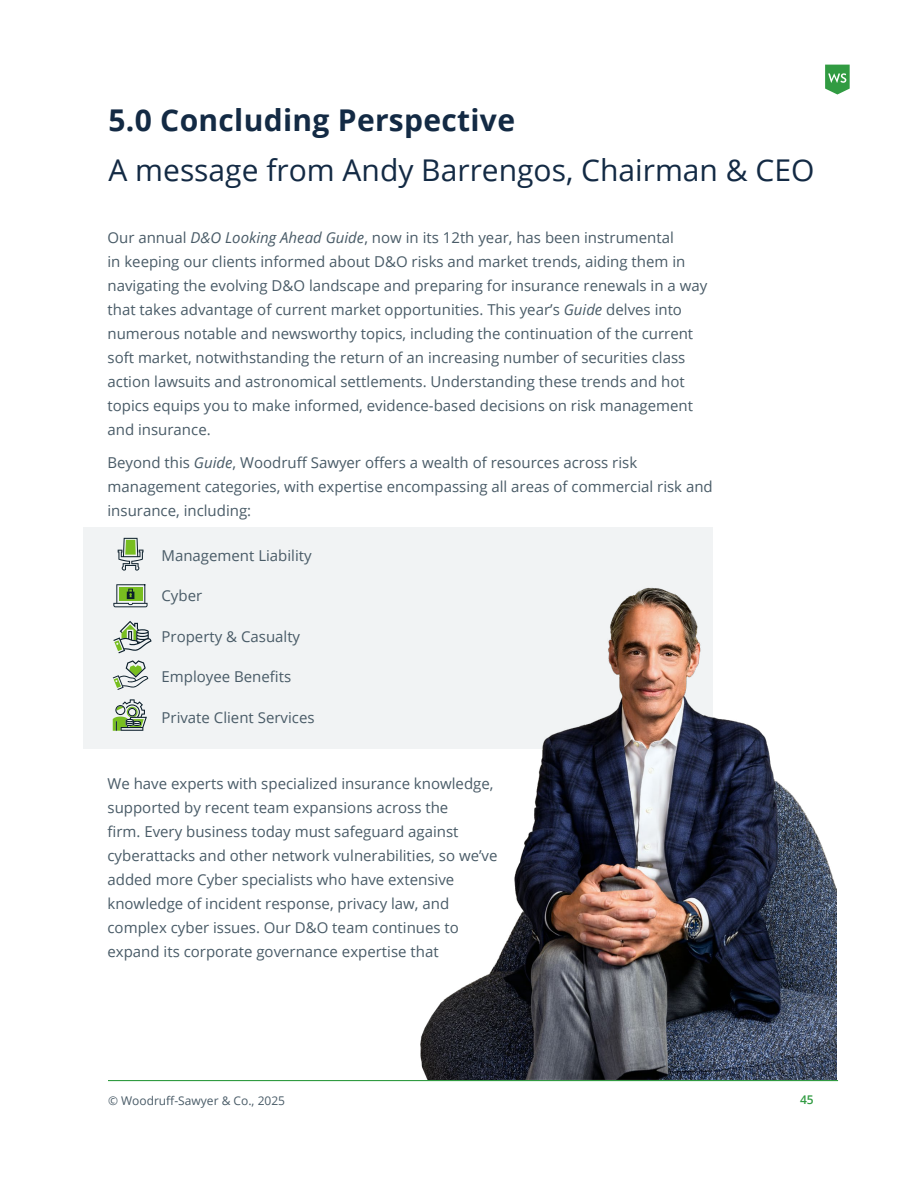
<style>
.page{position:relative;width:918px;height:1188px;background:#fff}
.page>*{position:absolute;margin:0;border:0;box-sizing:border-box;transform-origin:0 0}
.t1{font:30px "Open Sans";color:#132a44}
.t2{font:700 30px "Open Sans";letter-spacing:.01em;color:#132a44}
.t3{font:15px/24px "Open Sans";color:#495b67}
.t4{font:12px "Open Sans";color:#495b67}
.t5{font:600 12px "Open Sans";color:#319b42}
.s1{font-style:italic}
</style>
<div class="page">
<hr style="left:108px;top:1080px;width:730px;height:1px;background:#319b42">
<svg style="left:825px;top:65px;width:25px;height:29px"></svg>
<div style="left:83px;top:527px;width:629px;height:221px;background:#f1f3f4"></div>
<img style="left:384px;top:527px;width:453px;height:553px">
<svg style="left:113px;top:621px;width:38px;height:32px"></svg>
<svg style="left:113px;top:584px;width:35px;height:23px"></svg>
<svg style="left:113px;top:660px;width:35px;height:30px"></svg>
<svg style="left:113px;top:699px;width:34px;height:32px"></svg>
<svg style="left:118px;top:538px;width:25px;height:33px"></svg>
<h1 class="t2" style="left:108px;top:99px;width:408px">5.0 Concluding Perspective</h1>
<h1 class="t1" style="left:108px;top:150px;width:708px">A message from Andy Barrengos, Chairman &amp; CEO</h1>
<p class="t3" style="left:108px;top:225px;width:601px">Our annual <span class="s1">D&amp;O Looking Ahead Guide</span>, now in its 12th year, has been instrumental<br>in keeping our clients informed about D&amp;O risks and market trends, aiding them in navigating the evolving D&amp;O landscape and preparing for insurance renewals in a way that takes advantage of current market opportunities. This year’s <span class="s1">Guide</span> delves into numerous notable and newsworthy topics, including the continuation of the current soft market, notwithstanding the return of an increasing number of securities class action lawsuits and astronomical settlements. Understanding these trends and hot topics equips you to make informed, evidence-based decisions on risk management and insurance.</p>
<p class="t3" style="left:108px;top:450px;width:607px">Beyond this <span class="s1">Guide</span>, Woodruff Sawyer offers a wealth of resources across risk management categories, with expertise encompassing all areas of commercial risk and insurance, including:</p>
<p class="t3" style="left:162px;top:543px;width:152px">Management Liability</p>
<p class="t3" style="left:162px;top:583px;width:42px">Cyber</p>
<p class="t3" style="left:162px;top:624px;width:140px">Property &amp; Casualty</p>
<p class="t3" style="left:162px;top:664px;width:131px">Employee Benefits</p>
<p class="t3" style="left:162px;top:705px;width:155px">Private Client Services</p>
<p class="t3" style="left:108px;top:771px;width:392px">We have experts with specialized insurance knowledge, supported by recent team expansions across the<br>firm. Every business today must safeguard against cyberattacks and other network vulnerabilities, so we’ve added more Cyber specialists who have extensive knowledge of incident response, privacy law, and complex cyber issues. Our D&amp;O team continues to expand its corporate governance expertise that</p>
<p class="t4" style="left:108px;top:1093px;width:179px">© Woodruff-Sawyer &amp; Co., 2025</p>
<p class="t5" style="left:800px;top:1091px;width:15px">45</p>
</div>
